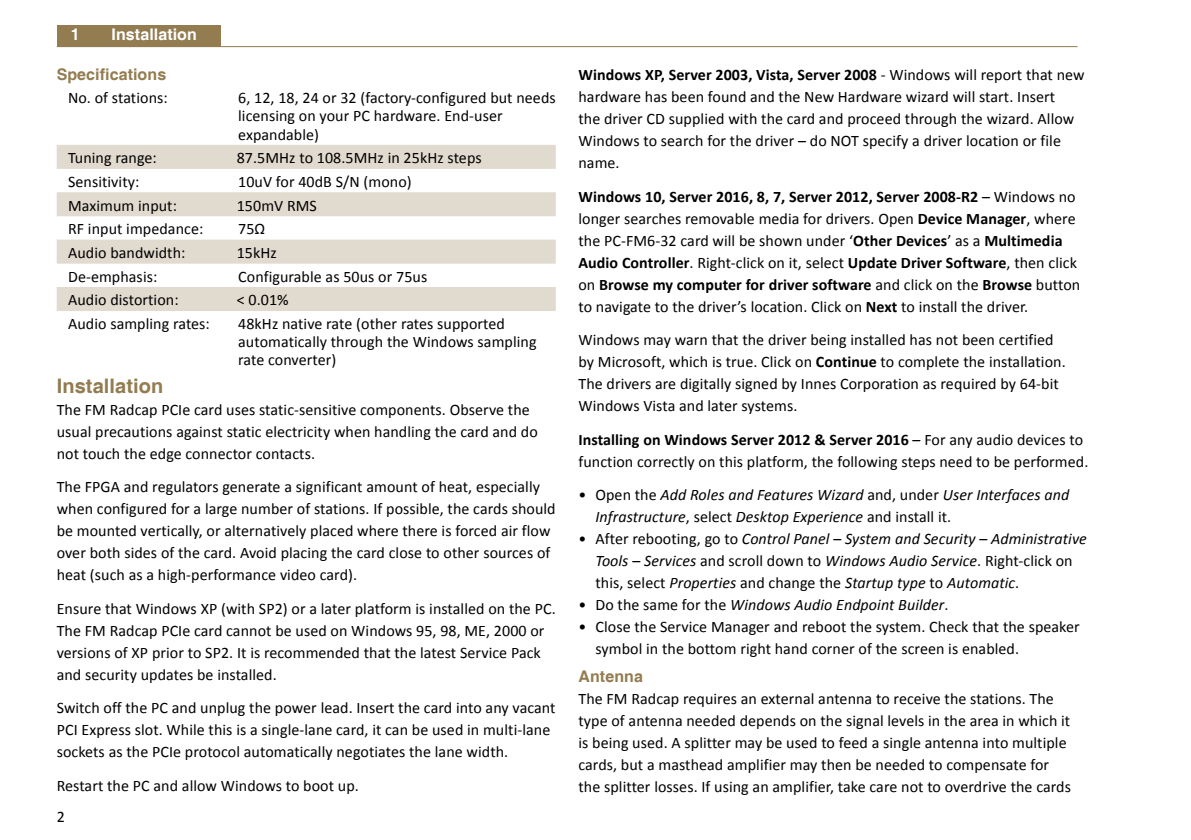
<style>
.page{position:relative;width:1191px;height:840px;background:#fff}
.page>*{position:absolute;margin:0;border:0;box-sizing:border-box;transform-origin:0 0}
.t1{font:700 20px "Helvetica";letter-spacing:.005em;color:#927c50}
.t2{font:16px/22px "Calibri";letter-spacing:.005em;color:#000}
.t3{font:italic 16px/22px "Calibri";letter-spacing:.005em;color:#000}
.t4{font:700 16px "Helvetica";letter-spacing:.005em;color:#927c50}
.t5{font:700 16px "Helvetica";letter-spacing:.005em;color:#fff}
.s1{font-weight:700}
.s2{font-style:normal}
</style>
<div class="page">
<div style="left:57px;top:25px;width:164px;height:22px;background:#927c50"></div>
<hr style="left:57px;top:46px;width:1020px;height:1px;background:#927c50">
<div style="left:57px;top:145px;width:499px;height:24px;background:#e1dace"></div>
<div style="left:57px;top:192px;width:499px;height:24px;background:#e1dace"></div>
<div style="left:57px;top:239px;width:499px;height:24px;background:#e1dace"></div>
<div style="left:57px;top:287px;width:499px;height:24px;background:#e1dace"></div>
<p class="t5" style="left:71px;top:25px;width:10px">1</p>
<p class="t5" style="left:112px;top:25px;width:87px">Installation</p>
<p class="t4" style="left:57px;top:64px;width:111px">Specifications</p>
<p class="t2" style="left:68px;top:87px;width:101px">No. of stations:</p>
<p class="t2" style="left:238px;top:89px;width:319px;line-height:18px">6, 12, 18, 24 or 32 (factory-configured but needs licensing on your PC hardware. End-user expandable)</p>
<p class="t2" style="left:68px;top:147px;width:90px">Tuning range:</p>
<p class="t2" style="left:237px;top:147px;width:246px">87.5MHz to 108.5MHz in 25kHz steps</p>
<p class="t2" style="left:68px;top:170px;width:73px">Sensitivity:</p>
<p class="t2" style="left:238px;top:170px;width:175px">10uV for 40dB S/N (mono)</p>
<p class="t2" style="left:68px;top:194px;width:110px">Maximum input:</p>
<p class="t2" style="left:237px;top:194px;width:82px">150mV RMS</p>
<p class="t2" style="left:68px;top:218px;width:137px">RF input impedance:</p>
<p class="t2" style="left:238px;top:218px;width:29px">75Ω</p>
<p class="t2" style="left:68px;top:241px;width:119px">Audio bandwidth:</p>
<p class="t2" style="left:237px;top:241px;width:42px">15kHz</p>
<p class="t2" style="left:68px;top:265px;width:91px">De-emphasis:</p>
<p class="t2" style="left:238px;top:265px;width:191px">Configurable as 50us or 75us</p>
<p class="t2" style="left:68px;top:289px;width:112px">Audio distortion:</p>
<p class="t2" style="left:237px;top:289px;width:53px">&lt; 0.01%</p>
<p class="t2" style="left:68px;top:312px;width:143px">Audio sampling rates:</p>
<p class="t2" style="left:238px;top:314px;width:300px;line-height:18px">48kHz native rate (other rates supported automatically through the Windows sampling rate converter)</p>
<p class="t1" style="left:57px;top:373px;width:108px">Installation</p>
<p class="t2" style="left:57px;top:398px;width:482px">The FM Radcap PCIe card uses static-sensitive components. Observe the usual precautions against static electricity when handling the card and do not touch the edge connector contacts.</p>
<p class="t2" style="left:57px;top:475px;width:500px">The FPGA and regulators generate a significant amount of heat, especially when configured for a large number of stations. If possible, the cards should be mounted vertically, or alternatively placed where there is forced air flow over both sides of the card. Avoid placing the card close to other sources of heat (such as a high-performance video card).</p>
<p class="t2" style="left:57px;top:597px;width:500px">Ensure that Windows XP (with SP2) or a later platform is installed on the PC.<br>The FM Radcap PCIe card cannot be used on Windows 95, 98, ME, 2000 or versions of XP prior to SP2. It is recommended that the latest Service Pack and security updates be installed.</p>
<p class="t2" style="left:57px;top:696px;width:500px">Switch off the PC and unplug the power lead. Insert the card into any vacant<br>PCI Express slot. While this is a single-lane card, it can be used in multi-lane sockets as the PCIe protocol automatically negotiates the lane width.</p>
<p class="t2" style="left:57px;top:773px;width:304px">Restart the PC and allow Windows to boot up.</p>
<p class="t2" style="left:57px;top:805px;width:10px">2</p>
<p class="t2" style="left:578px;top:64px;width:507px"><span class="s1">Windows XP, Server 2003, Vista, Server 2008</span> - Windows will report that new hardware has been found and the New Hardware wizard will start. Insert<br>the driver CD supplied with the card and proceed through the wizard. Allow Windows to search for the driver – do NOT specify a driver location or file name.</p>
<p class="t2" style="left:578px;top:185px;width:503px"><span class="s1">Windows 10, Server 2016, 8, 7, Server 2012, Server 2008-R2</span> – Windows no longer searches removable media for drivers. Open <span class="s1">Device Manager</span>, where the PC-FM6-32 card will be shown under ‘<span class="s1">Other Devices</span>’ as a <span class="s1">Multimedia Audio Controller</span>. Right-click on it, select <span class="s1">Update Driver Software</span>, then click on <span class="s1">Browse my computer for driver software</span> and click on the <span class="s1">Browse</span> button to navigate to the driver’s location. Click on <span class="s1">Next</span> to install the driver.</p>
<p class="t2" style="left:578px;top:328px;width:489px">Windows may warn that the driver being installed has not been certified by Microsoft, which is true. Click on <span class="s1">Continue</span> to complete the installation.<br>The drivers are digitally signed by Innes Corporation as required by 64-bit Windows Vista and later systems.</p>
<p class="t2" style="left:578px;top:428px;width:511px"><span class="s1">Installing on Windows Server 2012 &amp; Server 2016</span> – For any audio devices to function correctly on this platform, the following steps need to be performed.</p>
<p class="t3" style="left:595px;top:483px;width:475px;text-indent:-17px"><span class="s2">• Open the</span> Add Roles and Features Wizard <span class="s2">and, under</span> User Interfaces and<br>Infrastructure<span class="s2">, select</span> Desktop Experience <span class="s2">and install it.</span></p>
<p class="t3" style="left:595px;top:527px;width:493px;text-indent:-17px"><span class="s2">• After rebooting, go to</span> Control Panel <span class="s2">–</span> System and Security <span class="s2">–</span> Administrative<br>Tools <span class="s2">–</span> Services <span class="s2">and scroll down to</span> Windows Audio Service<span class="s2">. Right-click on this, select</span> Properties <span class="s2">and change the</span> Startup type <span class="s2">to</span> Automatic<span class="s2">.</span></p>
<p class="t3" style="left:578px;top:593px;width:371px"><span class="s2">• Do the same for the</span> Windows Audio Endpoint Builder<span class="s2">.</span></p>
<p class="t2" style="left:595px;top:615px;width:486px;text-indent:-17px">• Close the Service Manager and reboot the system. Check that the speaker symbol in the bottom right hand corner of the screen is enabled.</p>
<p class="t4" style="left:578px;top:666px;width:66px">Antenna</p>
<p class="t2" style="left:578px;top:687px;width:494px">The FM Radcap requires an external antenna to receive the stations. The type of antenna needed depends on the signal levels in the area in which it is being used. A splitter may be used to feed a single antenna into multiple cards, but a masthead amplifier may then be needed to compensate for the splitter losses. If using an amplifier, take care not to overdrive the cards</p>
</div>
